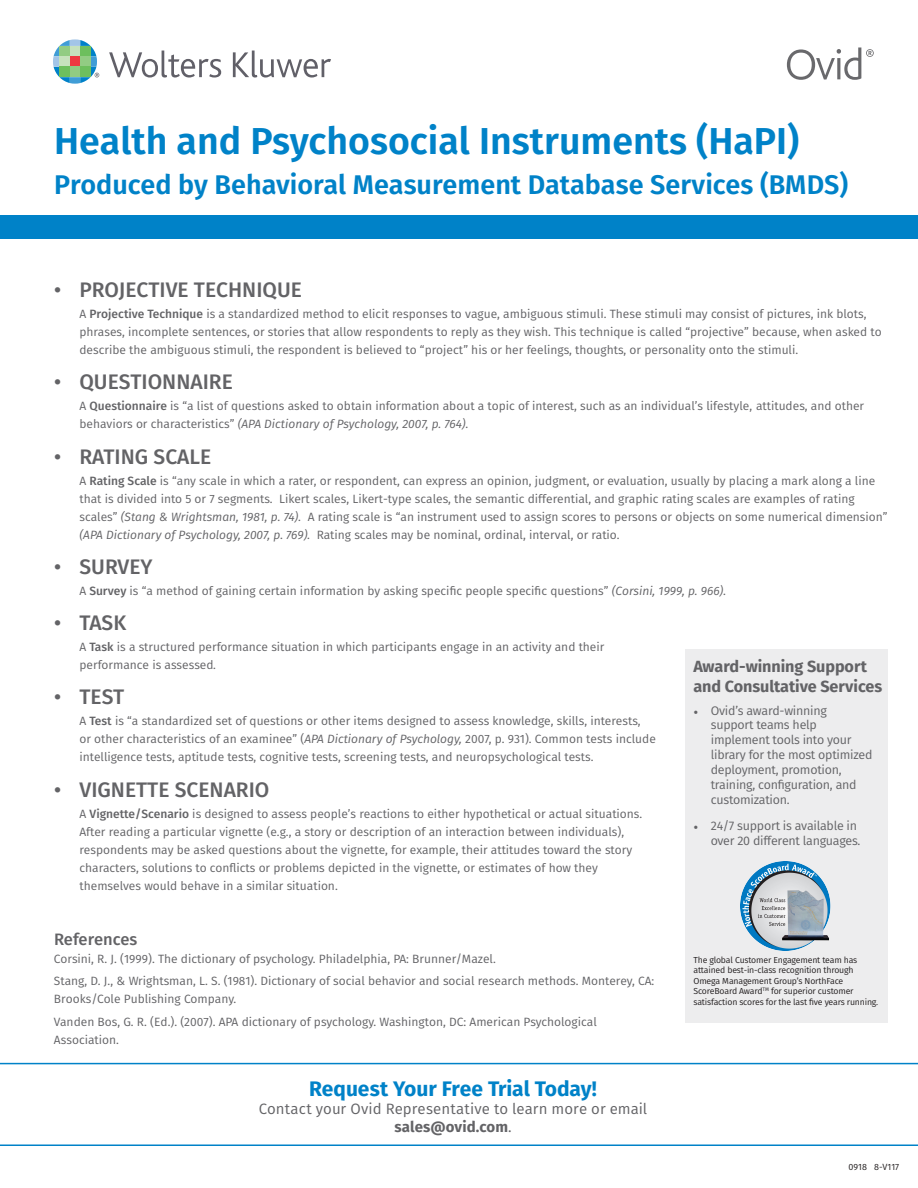
<style>
.page{position:relative;width:918px;height:1188px;background:#fff}
.page>*{position:absolute;margin:0;border:0;box-sizing:border-box;transform-origin:0 0}
.t1{font:600 37.5px "Fira Sans";color:#0082c8}
.t2{font:600 27px "Fira Sans";color:#0082c8}
.t3{font:500 21px "Fira Sans";color:#636366}
.t4{font:700 21px "Fira Sans";letter-spacing:-.005em;color:#0082c8}
.t5{font:500 16.5px "Fira Sans";color:#636366}
.t6{font:700 16.2px/19.4px "Fira Sans";letter-spacing:-.005em;color:#636366}
.t7{font:15px/18px "Fira Sans";letter-spacing:.005em;color:#636366;text-align:center}
.t8{font:12.45px/15px "Fira Sans";letter-spacing:-.02em;color:#636366}
.t9{font:12px/18px "Fira Sans";color:#636366}
.t10{font:9px "Fira Sans";color:#231f20}
.t11{font:8.7px/10.5px "Fira Sans";letter-spacing:-.02em;color:#231f20}
.s1{font-weight:500}
.s2{font-style:italic}
.s3{font-family:"Minion Pro"}
.s4{font-weight:700}
</style>
<div class="page">
<svg style="left:0;top:1063px;width:918px;height:83px"></svg>
<svg style="left:787px;top:47px;width:87px;height:33px"></svg>
<div style="left:0;top:215px;width:918px;height:24px;background:#0082c8"></div>
<svg style="left:109px;top:51px;width:112px;height:27px"></svg>
<svg style="left:233px;top:51px;width:98px;height:27px"></svg>
<svg style="left:53px;top:39px;width:46px;height:45px"></svg>
<div style="left:686px;top:649px;width:202px;height:373px;background:#ededee"></div>
<img style="left:741px;top:862px;width:90px;height:88px">
<h1 class="t1" style="left:54px;top:110px;width:747px">Health and Psychosocial Instruments (HaPI)</h1>
<h2 class="t2" style="left:54px;top:163px;width:796px">Produced by Behavioral Measurement Database Services (BMDS)</h2>
<h3 class="t3" style="left:54px;top:273px;width:249px">• PROJECTIVE TECHNIQUE</h3>
<p class="t9" style="left:80px;top:305px;width:804px">A <span class="s1">Projective Technique</span> is a standardized method to elicit responses to vague, ambiguous stimuli. These stimuli may consist of pictures, ink blots, phrases, incomplete sentences, or stories that allow respondents to reply as they wish. This technique is called “projective” because, when asked to describe the ambiguous stimuli, the respondent is believed to “project” his or her feelings, thoughts, or personality onto the stimuli.</p>
<h3 class="t3" style="left:54px;top:365px;width:180px">• QUESTIONNAIRE</h3>
<p class="t9" style="left:80px;top:397px;width:786px">A <span class="s1">Questionnaire</span> is “a list of questions asked to obtain information about a topic of interest, such as an individual’s lifestyle, attitudes, and other behaviors or characteristics” <span class="s2">(APA Dictionary of Psychology, 2007, p. 764).</span></p>
<h3 class="t3" style="left:54px;top:439px;width:159px">• RATING SCALE</h3>
<p class="t9" style="left:80px;top:471px;width:810px">A <span class="s1">Rating Scale</span> is “any scale in which a rater, or respondent, can express an opinion, judgment, or evaluation, usually by placing a mark along a line that is divided into 5 or 7 segments. Likert scales, Likert-type scales, the semantic differential, and graphic rating scales are examples of rating scales” <span class="s2">(Stang &amp; Wrightsman, 1981, p. 74).</span> A rating scale is “an instrument used to assign scores to persons or objects on some numerical dimension” <span class="s2">(APA Dictionary of Psychology, 2007, p. 769).</span> Rating scales may be nominal, ordinal, interval, or ratio.</p>
<h3 class="t3" style="left:54px;top:550px;width:100px">• SURVEY</h3>
<p class="t9" style="left:80px;top:581px;width:648px">A <span class="s1">Survey</span> is “a method of gaining certain information by asking specific people specific questions” <span class="s2">(Corsini, 1999, p. 966).</span></p>
<h3 class="t3" style="left:54px;top:606px;width:74px">• TASK</h3>
<p class="t9" style="left:80px;top:638px;width:527px">A <span class="s1">Task</span> is a structured performance situation in which participants engage in an activity and their performance is assessed<span class="s2">.</span></p>
<h3 class="t3" style="left:54px;top:680px;width:72px">• TEST</h3>
<p class="t9" style="left:80px;top:712px;width:578px">A <span class="s1">Test</span> is “a standardized set of questions or other items designed to assess knowledge, skills, interests,<br>or other characteristics of an examinee” (<span class="s2">APA Dictionary of Psychology,</span> 2007, p. 931). Common tests include intelligence tests, aptitude tests, cognitive tests, screening tests, and neuropsychological tests.</p>
<h3 class="t3" style="left:54px;top:772px;width:217px">• VIGNETTE SCENARIO</h3>
<p class="t9" style="left:80px;top:804px;width:564px">A <span class="s1">Vignette/Scenario</span> is designed to assess people’s reactions to either hypothetical or actual situations.<br>After reading a particular vignette (e.g., a story or description of an interaction between individuals), respondents may be asked questions about the vignette, for example, their attitudes toward the story characters, solutions to conflicts or problems depicted in the vignette, or estimates of how they themselves would behave in a similar situation.</p>
<h3 class="t6" style="left:693px;top:656px;width:190px">Award-winning Support and Consultative Services</h3>
<p class="t8" style="left:711px;top:702px;width:163px;text-indent:-17px"><span class="s3">•</span> Ovid’s award-winning support teams help implement tools into your library for the most optimized deployment, promotion, training, configuration, and customization.</p>
<p class="t8" style="left:693px;top:818px;width:169px;text-align:right"><span class="s3">•</span> 24/7 support is available in over 20 different languages.</p>
<h3 class="t5" style="left:54px;top:926px;width:85px">References</h3>
<p class="t9" style="left:54px;top:947px;width:602px;line-height:22.5px">Corsini, R. J. (1999). The dictionary of psychology. Philadelphia, PA: Brunner/Mazel.<br>Stang, D. J., &amp; Wrightsman, L. S. (1981). Dictionary of social behavior and social research methods. Monterey, CA:</p>
<p class="t9" style="left:54px;top:988px;width:544px;line-height:22.5px">Brooks/Cole Publishing Company.<br>Vanden Bos, G. R. (Ed.). (2007). APA dictionary of psychology. Washington, DC: American Psychological</p>
<p class="t9" style="left:54px;top:1030px;width:66px">Association.</p>
<h3 class="t4" style="left:309px;top:1071px;width:289px">Request Your Free Trial Today!</h3>
<p class="t7" style="left:259px;top:1100px;width:390px">Contact your Ovid Representative to learn more or email <span class="s4">sales@ovid.com</span>.</p>
<p class="t11" style="left:694px;top:954px;width:186px">The global Customer Engagement team has attained best-in-class recognition through Omega Management Group’s NorthFace ScoreBoard Award<sup>TM</sup> for superior customer satisfaction scores for the last five years running.</p>
<p class="t10" style="left:848px;top:1161px;width:52px">0918 8-V117</p>
</div>
